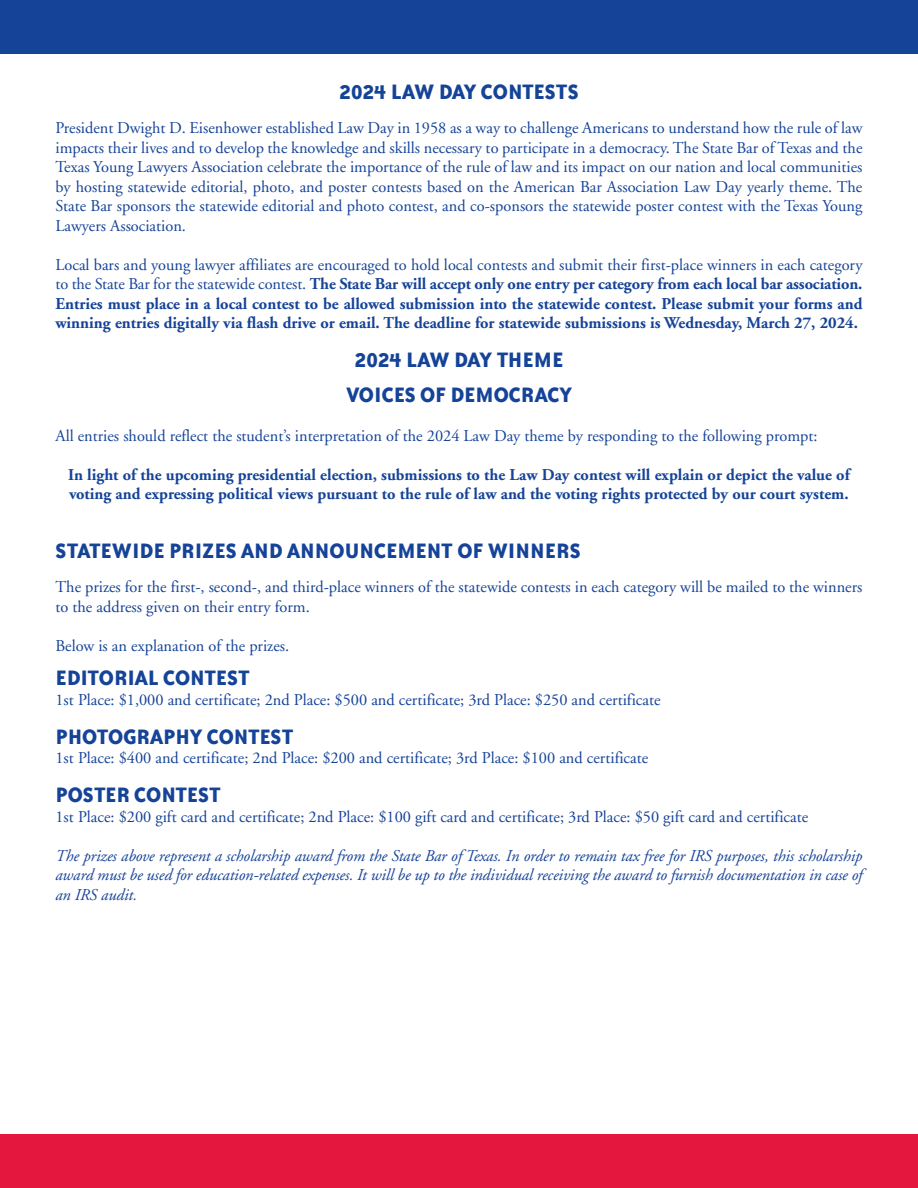
<style>
.page{position:relative;width:918px;height:1188px;background:#fff}
.page>*{position:absolute;margin:0;border:0;box-sizing:border-box;transform-origin:0 0}
.t1{font:700 24px "Bailey Sans ITC";color:#154398}
.t2{font:700 24px "Bailey Sans ITC";letter-spacing:-.02em;color:#154398}
.t3{font:16.5px/19.5px "Adobe Garamond";color:#154398;text-align:justify}
.t4{font:700 16.5px/19.5px "Adobe Garamond";color:#154398;text-align:justify}
.t5{font:italic 16.5px/19.5px "Adobe Garamond";letter-spacing:-.005em;color:#154398;text-align:justify}
.s1{font-weight:400}
</style>
<div class="page">
<div style="left:0;top:0;width:918px;height:54px;background:#154398"></div>
<div style="left:0;top:1134px;width:918px;height:54px;background:#e4183e"></div>
<p class="t2" style="left:339px;top:83px;width:241px">2024 LAW DAY CONTESTS</p>
<p class="t3" style="left:55px;top:120px;width:808px">President Dwight D. Eisenhower established Law Day in 1958 as a way to challenge Americans to understand how the rule of law impacts their lives and to develop the knowledge and skills necessary to participate in a democracy. The State Bar of Texas and the Texas Young Lawyers Association celebrate the importance of the rule of law and its impact on our nation and local communities by hosting statewide editorial, photo, and poster contests based on the American Bar Association Law Day yearly theme. The State Bar sponsors the statewide editorial and photo contest, and co-sponsors the statewide poster contest with the Texas Young Lawyers Association.</p>
<p class="t4" style="left:55px;top:256px;width:809px"><span class="s1">Local bars and young lawyer affiliates are encouraged to hold local contests and submit their first-place winners in each category to the State Bar for the statewide contest.</span> The State Bar will accept only one entry per category from each local bar association.<br>Entries must place in a local contest to be allowed submission into the statewide contest. Please submit your forms and winning entries digitally via flash drive or email. The deadline for statewide submissions is Wednesday, March 27, 2024.</p>
<p class="t2" style="left:355px;top:352px;width:210px">2024 LAW DAY THEME</p>
<p class="t1" style="left:346px;top:386px;width:227px">VOICES OF DEMOCRACY</p>
<p class="t3" style="left:55px;top:427px;width:764px">All entries should reflect the student’s interpretation of the 2024 Law Day theme by responding to the following prompt:</p>
<p class="t4" style="left:68px;top:466px;width:783px">In light of the upcoming presidential election, submissions to the Law Day contest will explain or depict the value of voting and expressing political views pursuant to the rule of law and the voting rights protected by our court system.</p>
<p class="t1" style="left:56px;top:542px;width:527px">STATEWIDE PRIZES AND ANNOUNCEMENT OF WINNERS</p>
<p class="t3" style="left:55px;top:579px;width:808px">The prizes for the first-, second-, and third-place winners of the statewide contests in each category will be mailed to the winners to the address given on their entry form.</p>
<p class="t3" style="left:55px;top:637px;width:235px">Below is an explanation of the prizes.</p>
<p class="t1" style="left:56px;top:670px;width:196px">EDITORIAL CONTEST</p>
<p class="t3" style="left:55px;top:691px;width:606px">1st Place: $1,000 and certificate; 2nd Place: $500 and certificate; 3rd Place: $250 and certificate</p>
<p class="t1" style="left:56px;top:728px;width:240px">PHOTOGRAPHY CONTEST</p>
<p class="t3" style="left:55px;top:750px;width:594px">1st Place: $400 and certificate; 2nd Place: $200 and certificate; 3rd Place: $100 and certificate</p>
<p class="t1" style="left:56px;top:787px;width:167px">POSTER CONTEST</p>
<p class="t3" style="left:55px;top:808px;width:754px">1st Place: $200 gift card and certificate; 2nd Place: $100 gift card and certificate; 3rd Place: $50 gift card and certificate</p>
<p class="t5" style="left:55px;top:847px;width:808px">The prizes above represent a scholarship award from the State Bar of Texas. In order to remain tax free for IRS purposes, this scholarship award must be used for education-related expenses. It will be up to the individual receiving the award to furnish documentation in case of an IRS audit.</p>
</div>
